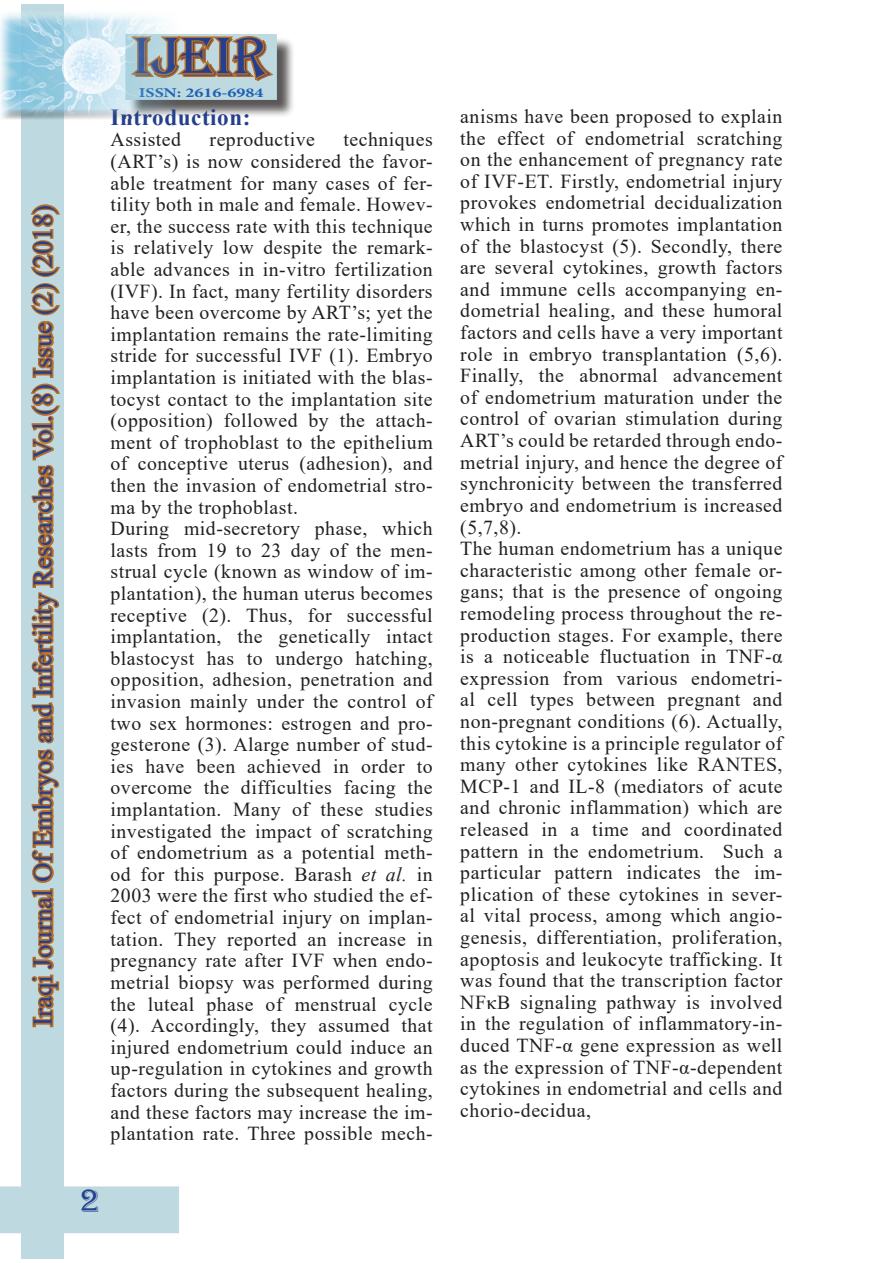
<style>
.page{position:relative;width:893px;height:1263px;background:#fff}
.page>*{position:absolute;margin:0;border:0;box-sizing:border-box;transform-origin:0 0}
.t1{font:56.25px "Algerian";letter-spacing:.005em;color:#253f8e}
.Paragraph_Style_1{font:33.75px "Algerian";color:#253f8e}
.Paragraph_Style_1-2{font:27px "Times New Roman";color:#253f8e}
.Paragraph_Style_1-3{font:700 23.1px "Times New Roman";letter-spacing:.025em;color:#253f8e}
.Paragraph_Style_1-4{font:19.8px/21.6px "Times New Roman";letter-spacing:.025em;color:#231f20;text-align:justify}
.t2{font:700 13.5px "Minion Pro";color:#1c60b5;scale:1.33 1}
.s1{font-style:italic}
</style>
<div class="page">
<div style="left:21px;top:4px;width:43px;height:1255px;background:#bedae0"></div>
<svg style="left:30px;top:204px;width:30px;height:824px"></svg>
<div style="left:128px;top:36px;width:167px;height:82px;background:#231f20;opacity:.75"></div>
<div style="left:126px;top:35px;width:150px;height:64px;background:#bedae0"></div>
<svg style="left:182px;top:37px;width:92px;height:45px"></svg>
<div style="left:125px;top:34px;width:152px;height:66px;border:2px solid #bedae0"></div>
<div style="left:1px;top:1187px;width:177px;height:45px;background:#bedae0"></div>
<div style="left:0;top:1186px;width:179px;height:47px;border:2px solid #bedae0"></div>
<div style="left:0;top:11px;width:182px;height:110px;background:#231f20;opacity:.75"></div>
<p class="Paragraph_Style_1-2" style="left:24px;top:1026px;width:823px;rotate:-90deg">Iraqi Journal Of Embryos and Infertility Researches Vol.(8) Issue (2) (2018)</p>
<h1 class="t1" style="left:134px;top:26px;width:137px">IJEIR</h1>
<p class="t2" style="left:139px;top:83px;width:95px">ISSN: 2616-6984</p>
<p class="Paragraph_Style_1-3" style="left:111px;top:100px;width:141px">Introduction:</p>
<p class="Paragraph_Style_1-4" style="left:111px;top:128px;width:72px">Assisted</p>
<p class="Paragraph_Style_1-4" style="left:210px;top:128px;width:107px">reproductive</p>
<p class="Paragraph_Style_1-4" style="left:111px;top:128px;width:324px;text-indent:233px">techniques (ART’s) is now considered the favor&shy;able treatment for many cases of fer&shy;tility both in male and female. Howev&shy;er, the success rate with this technique is relatively low despite the remark&shy;able advances in in-vitro fertilization (IVF). In fact, many fertility disorders have been overcome by ART’s; yet the implantation remains the rate-limiting stride for successful IVF (1). Embryo implantation is initiated with the blas&shy;tocyst contact to the implantation site (opposition) followed by the attach&shy;ment of trophoblast to the epithelium of conceptive uterus (adhesion), and then the invasion of endometrial stro&shy;ma by the trophoblast.</p>
<p class="Paragraph_Style_1-4" style="left:111px;top:517px;width:324px">During mid-secretory phase, which lasts from 19 to 23 day of the men&shy;strual cycle (known as window of im&shy;plantation), the human uterus becomes receptive (2). Thus, for successful implantation, the genetically intact blastocyst has to undergo hatching, opposition, adhesion, penetration and invasion mainly under the control of two sex hormones: estrogen and pro&shy;gesterone (3). Alarge number of stud&shy;ies have been achieved in order to overcome the difficulties facing the implantation. Many of these studies investigated the impact of scratching of endometrium as a potential meth&shy;od for this purpose. Barash <span class="s1">et al.</span> in 2003 were the first who studied the ef&shy;fect of endometrial injury on implan&shy;tation. They reported an increase in pregnancy rate after IVF when endo&shy;metrial biopsy was performed during the luteal phase of menstrual cycle (4). Accordingly, they assumed that injured endometrium could induce an up-regulation in cytokines and growth factors during the subsequent healing, and these factors may increase the im&shy;plantation rate. Three possible mech-</p>
<p class="Paragraph_Style_1" style="left:79px;top:1182px;width:22px">2</p>
<p class="Paragraph_Style_1-4" style="left:460px;top:105px;width:324px">anisms have been proposed to explain the effect of endometrial scratching on the enhancement of pregnancy rate of IVF-ET. Firstly, endometrial injury provokes endometrial decidualization which in turns promotes implantation of the blastocyst (5). Secondly, there are several cytokines, growth factors and immune cells accompanying en&shy;dometrial healing, and these humoral factors and cells have a very important role in embryo transplantation (5,6).<br>Finally, the abnormal advancement of endometrium maturation under the control of ovarian stimulation during ART’s could be retarded through endo&shy;metrial injury, and hence the degree of synchronicity between the transferred embryo and endometrium is increased (5,7,8).</p>
<p class="Paragraph_Style_1-4" style="left:460px;top:537px;width:324px">The human endometrium has a unique characteristic among other female or&shy;gans; that is the presence of ongoing remodeling process throughout the re&shy;production stages. For example, there is a noticeable fluctuation in TNF-α expression from various endometri&shy;al cell types between pregnant and non-pregnant conditions (6). Actually, this cytokine is a principle regulator of many other cytokines like RANTES, MCP-1 and IL-8 (mediators of acute and chronic inflammation) which are released in a time and coordinated pattern in the endometrium. Such a particular pattern indicates the im&shy;plication of these cytokines in sever&shy;al vital process, among which angio&shy;genesis, differentiation, proliferation, apoptosis and leukocyte trafficking. It was found that the transcription factor NFκB signaling pathway is involved in the regulation of inflammatory-in&shy;duced TNF-α gene expression as well as the expression of TNF-α-dependent cytokines in endometrial and cells and chorio-decidua,</p>
</div>
